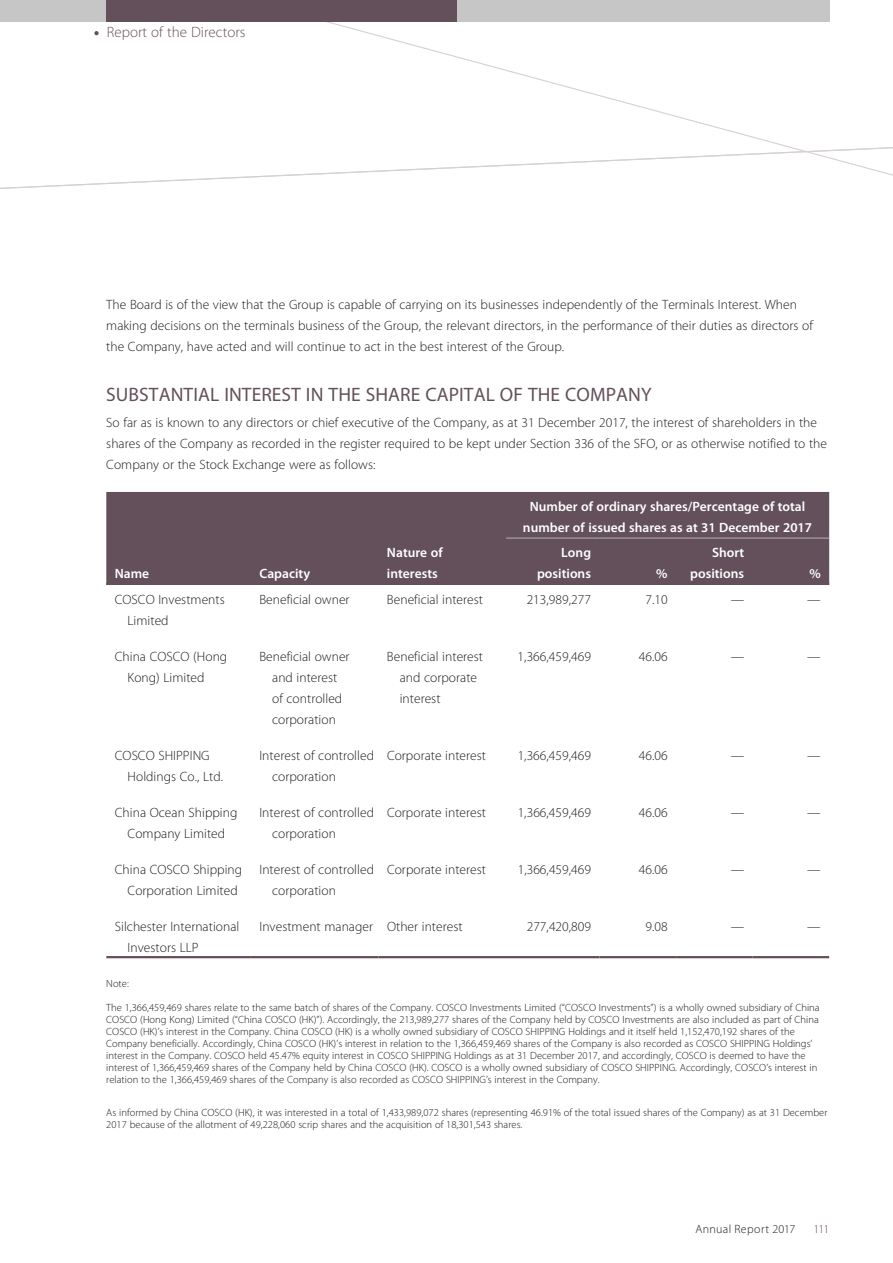
<style>
.page{position:relative;width:893px;height:1263px;background:#fff}
.page>*{position:absolute;margin:0;border:0;box-sizing:border-box;transform-origin:0 0}
.t1{font:19.5px "Myriad Pro";letter-spacing:.005em;color:#64505a}
.t2{font:300 15px "Myriad Pro";letter-spacing:.005em;color:#64505a}
.t3{font:300 13.5px/21px "Myriad Pro";letter-spacing:.005em;color:#1c1c1b}
.t4{font:600 13.5px/21px "Myriad Pro";color:#fff;text-align:right}
.t5{font:300 12px "Myriad Pro";letter-spacing:.03em;color:#1c1c1b}
.t6{font:300 12px "Myriad Pro";color:#64505a}
.t7{font:300 10.5px/12px "Myriad Pro";letter-spacing:.005em;color:#1c1c1b}
</style>
<div class="page">
<svg style="left:182px;top:0;width:648px;height:144px"></svg>
<svg style="left:0;top:144px;width:893px;height:45px"></svg>
<div style="left:0;top:0;width:829px;height:21px;background:#c6c6c6"></div>
<div style="left:107px;top:0;width:350px;height:21px;background:#64505a"></div>
<svg style="left:94px;top:31px;width:5px;height:4px"></svg>
<div style="left:106px;top:492px;width:723px;height:91px;background:#64505a"></div>
<hr style="left:506px;top:538px;width:94px;height:1px;background:#b2b2b2">
<hr style="left:600px;top:538px;width:76px;height:1px;background:#b2b2b2">
<hr style="left:676px;top:538px;width:77px;height:1px;background:#b2b2b2">
<hr style="left:753px;top:538px;width:76px;height:1px;background:#b2b2b2">
<hr style="left:106px;top:583px;width:145px;height:2px;background:#64505a">
<hr style="left:251px;top:583px;width:127px;height:2px;background:#64505a">
<hr style="left:378px;top:583px;width:128px;height:2px;background:#64505a">
<hr style="left:506px;top:583px;width:94px;height:2px;background:#64505a">
<hr style="left:600px;top:583px;width:76px;height:2px;background:#64505a">
<hr style="left:676px;top:583px;width:77px;height:2px;background:#64505a">
<hr style="left:753px;top:583px;width:76px;height:2px;background:#64505a">
<hr style="left:106px;top:956px;width:145px;height:2px;background:#64505a">
<hr style="left:251px;top:956px;width:127px;height:2px;background:#64505a">
<hr style="left:378px;top:956px;width:128px;height:2px;background:#64505a">
<hr style="left:506px;top:956px;width:94px;height:2px;background:#64505a">
<hr style="left:600px;top:956px;width:76px;height:2px;background:#64505a">
<hr style="left:676px;top:956px;width:77px;height:2px;background:#64505a">
<hr style="left:753px;top:956px;width:76px;height:2px;background:#64505a">
<h2 class="t2" style="left:107px;top:24px;width:140px">Report of the Directors</h2>
<p class="t3" style="left:106px;top:294px;width:708px">The Board is of the view that the Group is capable of carrying on its businesses independently of the Terminals Interest. When making decisions on the terminals business of the Group, the relevant directors, in the performance of their duties as directors of the Company, have acted and will continue to act in the best interest of the Group.</p>
<h1 class="t1" style="left:106px;top:384px;width:547px">SUBSTANTIAL INTEREST IN THE SHARE CAPITAL OF THE COMPANY</h1>
<p class="t3" style="left:106px;top:412px;width:722px">So far as is known to any directors or chief executive of the Company, as at 31 December 2017, the interest of shareholders in the shares of the Company as recorded in the register required to be kept under Section 336 of the SFO, or as otherwise notified to the<br>Company or the Stock Exchange were as follows:</p>
<p class="t4" style="left:523px;top:496px;width:291px;text-align:center">Number of ordinary shares/Percentage of total number of issued shares as at 31 December 2017</p>
<p class="t4" style="left:115px;top:563px;width:36px">Name</p>
<p class="t4" style="left:259px;top:563px;width:52px">Capacity</p>
<p class="t4" style="left:387px;top:542px;width:57px;text-align:left">Nature of interests</p>
<p class="t4" style="left:537px;top:542px;width:55px">Long positions</p>
<p class="t4" style="left:690px;top:542px;width:56px">Short positions</p>
<p class="t4" style="left:656px;top:563px;width:13px">%</p>
<p class="t4" style="left:809px;top:563px;width:13px">%</p>
<p class="t3" style="left:128px;top:589px;width:99px;text-indent:-13px">COSCO Investments<br>Limited</p>
<p class="t3" style="left:259px;top:589px;width:92px">Beneficial owner</p>
<p class="t3" style="left:387px;top:589px;width:98px">Beneficial interest</p>
<p class="t3" style="left:527px;top:589px;width:66px">213,989,277</p>
<p class="t3" style="left:645px;top:589px;width:24px">7.10</p>
<p class="t3" style="left:731px;top:589px;width:15px">—</p>
<p class="t3" style="left:807px;top:589px;width:15px">—</p>
<p class="t3" style="left:128px;top:646px;width:101px;text-indent:-13px">China COSCO (Hong<br>Kong) Limited</p>
<p class="t3" style="left:259px;top:646px;width:92px;text-align:center">Beneficial owner and interest<br>of controlled corporation</p>
<p class="t3" style="left:400px;top:646px;width:85px;text-indent:-13px">Beneficial interest and corporate interest</p>
<p class="t3" style="left:518px;top:646px;width:75px">1,366,459,469</p>
<p class="t3" style="left:639px;top:646px;width:30px">46.06</p>
<p class="t3" style="left:731px;top:646px;width:15px">—</p>
<p class="t3" style="left:807px;top:646px;width:15px">—</p>
<p class="t3" style="left:128px;top:745px;width:97px;text-indent:-13px">COSCO SHIPPING<br>Holdings Co., Ltd.</p>
<p class="t3" style="left:272px;top:745px;width:103px;text-indent:-13px">Interest of controlled corporation</p>
<p class="t3" style="left:387px;top:745px;width:101px">Corporate interest</p>
<p class="t3" style="left:518px;top:745px;width:75px">1,366,459,469</p>
<p class="t3" style="left:639px;top:745px;width:30px">46.06</p>
<p class="t3" style="left:731px;top:745px;width:15px">—</p>
<p class="t3" style="left:807px;top:745px;width:15px">—</p>
<p class="t3" style="left:115px;top:802px;width:124px;text-align:center">China Ocean Shipping<br>Company Limited</p>
<p class="t3" style="left:272px;top:802px;width:103px;text-indent:-13px">Interest of controlled corporation</p>
<p class="t3" style="left:387px;top:802px;width:101px">Corporate interest</p>
<p class="t3" style="left:518px;top:802px;width:75px">1,366,459,469</p>
<p class="t3" style="left:639px;top:802px;width:30px">46.06</p>
<p class="t3" style="left:731px;top:802px;width:15px">—</p>
<p class="t3" style="left:807px;top:802px;width:15px">—</p>
<p class="t3" style="left:128px;top:859px;width:116px;text-indent:-13px">China COSCO Shipping<br>Corporation Limited</p>
<p class="t3" style="left:272px;top:859px;width:103px;text-indent:-13px">Interest of controlled corporation</p>
<p class="t3" style="left:387px;top:859px;width:101px">Corporate interest</p>
<p class="t3" style="left:518px;top:859px;width:75px">1,366,459,469</p>
<p class="t3" style="left:639px;top:859px;width:30px">46.06</p>
<p class="t3" style="left:731px;top:859px;width:15px">—</p>
<p class="t3" style="left:807px;top:859px;width:15px">—</p>
<p class="t3" style="left:128px;top:916px;width:113px;text-indent:-13px">Silchester International<br>Investors LLP</p>
<p class="t3" style="left:259px;top:916px;width:205px">Investment manager Other interest</p>
<p class="t3" style="left:527px;top:916px;width:66px">277,420,809</p>
<p class="t3" style="left:645px;top:916px;width:24px">9.08</p>
<p class="t3" style="left:731px;top:916px;width:15px">—</p>
<p class="t3" style="left:807px;top:916px;width:15px">—</p>
<p class="t7" style="left:106px;top:978px;width:24px">Note:</p>
<p class="t7" style="left:106px;top:1002px;width:715px">The 1,366,459,469 shares relate to the same batch of shares of the Company. COSCO Investments Limited (“COSCO Investments”) is a wholly owned subsidiary of China COSCO (Hong Kong) Limited (“China COSCO (HK)”). Accordingly, the 213,989,277 shares of the Company held by COSCO Investments are also included as part of China COSCO (HK)’s interest in the Company. China COSCO (HK) is a wholly owned subsidiary of COSCO SHIPPING Holdings and it itself held 1,152,470,192 shares of the Company beneficially. Accordingly, China COSCO (HK)’s interest in relation to the 1,366,459,469 shares of the Company is also recorded as COSCO SHIPPING Holdings’ interest in the Company. COSCO held 45.47% equity interest in COSCO SHIPPING Holdings as at 31 December 2017, and accordingly, COSCO is deemed to have the interest of 1,366,459,469 shares of the Company held by China COSCO (HK). COSCO is a wholly owned subsidiary of COSCO SHIPPING. Accordingly, COSCO’s interest in relation to the 1,366,459,469 shares of the Company is also recorded as COSCO SHIPPING’s interest in the Company.</p>
<p class="t7" style="left:106px;top:1107px;width:723px">As informed by China COSCO (HK), it was interested in a total of 1,433,989,072 shares (representing 46.91% of the total issued shares of the Company) as at 31 December<br>2017 because of the allotment of 49,228,060 scrip shares and the acquisition of 18,301,543 shares.</p>
<p class="t5" style="left:695px;top:1222px;width:101px">Annual Report 2017</p>
<p class="t6" style="left:813px;top:1222px;width:17px">111</p>
</div>
